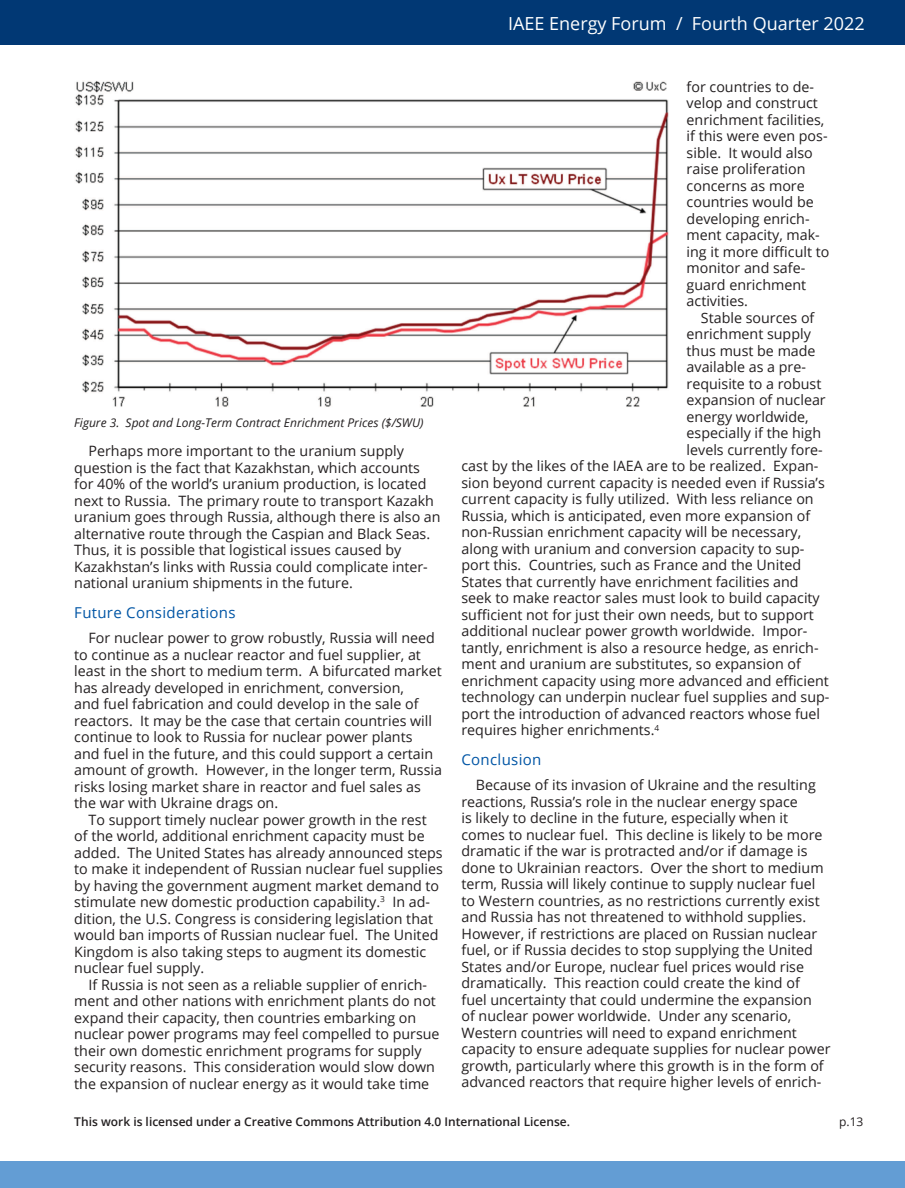
<style>
.page{position:relative;width:905px;height:1188px;background:#fff}
.page>*{position:absolute;margin:0;border:0;box-sizing:border-box;transform-origin:0 0}
.t1{font:18px "Open Sans";color:#fff}
.Heading_NEW{font:15px "Open Sans";letter-spacing:.02em;color:#0155a5}
.Body_Text_NEW{font:14.25px/16.5px "Open Sans";color:#231f20}
.t2{font:600 12px "Open Sans";color:#231f20}
.Figure_Caption_NEW{font:italic 12px "Open Sans";color:#231f20}
.t3{font:12px "Open Sans";color:#231f20}
</style>
<div class="page">
<div style="left:0;top:0;width:904px;height:45px;background:#013874"></div>
<div style="left:0;top:1161px;width:904px;height:27px;background:#639dd4"></div>
<img style="left:75px;top:81px;width:593px;height:326px">
<p class="Figure_Caption_NEW" style="left:74px;top:415px;width:351px">Figure 3. Spot and Long-Term Contract Enrichment Prices ($/SWU)</p>
<p class="Body_Text_NEW" style="left:74px;top:442px;width:368px;text-indent:14px">Perhaps more important to the uranium supply question is the fact that Kazakhstan, which accounts for 40% of the world’s uranium production, is located next to Russia. The primary route to transport Kazakh uranium goes through Russia, although there is also an alternative route through the Caspian and Black Seas.<br>Thus, it is possible that logistical issues caused by Kazakhstan’s links with Russia could complicate inter&shy;national uranium shipments in the future.</p>
<p class="Heading_NEW" style="left:74px;top:602px;width:163px">Future Considerations</p>
<p class="Body_Text_NEW" style="left:74px;top:629px;width:369px;text-indent:14px">For nuclear power to grow robustly, Russia will need to continue as a nuclear reactor and fuel supplier, at least in the short to medium term. A bifurcated market has already developed in enrichment, conversion,<br>and fuel fabrication and could develop in the sale of reactors. It may be the case that certain countries will continue to look to Russia for nuclear power plants<br>and fuel in the future, and this could support a certain amount of growth. However, in the longer term, Russia risks losing market share in reactor and fuel sales as the war with Ukraine drags on.</p>
<p class="Body_Text_NEW" style="left:74px;top:811px;width:370px;text-indent:14px">To support timely nuclear power growth in the rest of the world, additional enrichment capacity must be added. The United States has already announced steps to make it independent of Russian nuclear fuel supplies by having the government augment market demand to stimulate new domestic production capability.<sup>3</sup> In ad&shy;dition, the U.S. Congress is considering legislation that would ban imports of Russian nuclear fuel. The United Kingdom is also taking steps to augment its domestic nuclear fuel supply.</p>
<p class="Body_Text_NEW" style="left:74px;top:976px;width:367px;text-indent:14px">If Russia is not seen as a reliable supplier of enrich&shy;ment and other nations with enrichment plants do not expand their capacity, then countries embarking on nuclear power programs may feel compelled to pursue their own domestic enrichment programs for supply security reasons. This consideration would slow down the expansion of nuclear energy as it would take time</p>
<p class="t1" style="left:508px;top:11px;width:358px">IAEE Energy Forum / Fourth Quarter 2022</p>
<p class="Body_Text_NEW" style="left:686px;top:78px;width:144px">for countries to de&shy;velop and construct enrichment facilities, if this were even pos&shy;sible. It would also raise proliferation concerns as more countries would be developing enrich&shy;ment capacity, mak&shy;ing it more difficult to monitor and safe&shy;guard enrichment activities.</p>
<p class="Body_Text_NEW" style="left:700px;top:309px;width:115px">Stable sources of</p>
<p class="Body_Text_NEW" style="left:686px;top:326px;width:126px">enrichment supply</p>
<p class="Body_Text_NEW" style="left:686px;top:342px;width:130px">thus must be made</p>
<p class="Body_Text_NEW" style="left:686px;top:359px;width:121px">available as a pre-</p>
<p class="Body_Text_NEW" style="left:686px;top:375px;width:136px">requisite to a robust</p>
<p class="Body_Text_NEW" style="left:686px;top:392px;width:141px">expansion of nuclear</p>
<p class="Body_Text_NEW" style="left:686px;top:408px;width:124px">energy worldwide,</p>
<p class="Body_Text_NEW" style="left:686px;top:425px;width:136px">especially if the high</p>
<p class="Body_Text_NEW" style="left:686px;top:441px;width:138px">levels currently fore-</p>
<p class="Body_Text_NEW" style="left:461px;top:458px;width:358px">cast by the likes of the IAEA are to be realized. Expan-</p>
<p class="Body_Text_NEW" style="left:461px;top:474px;width:365px">sion beyond current capacity is needed even if Russia’s</p>
<p class="Body_Text_NEW" style="left:461px;top:491px;width:354px">current capacity is fully utilized. With less reliance on</p>
<p class="Body_Text_NEW" style="left:461px;top:507px;width:350px">Russia, which is anticipated, even more expansion of</p>
<p class="Body_Text_NEW" style="left:461px;top:524px;width:341px">non-Russian enrichment capacity will be necessary,</p>
<p class="Body_Text_NEW" style="left:461px;top:540px;width:344px">along with uranium and conversion capacity to sup-</p>
<p class="Body_Text_NEW" style="left:461px;top:557px;width:341px">port this. Countries, such as France and the United</p>
<p class="Body_Text_NEW" style="left:461px;top:573px;width:338px">States that currently have enrichment facilities and</p>
<p class="Body_Text_NEW" style="left:461px;top:590px;width:360px">seek to make reactor sales must look to build capacity</p>
<p class="Body_Text_NEW" style="left:461px;top:606px;width:354px">sufficient not for just their own needs, but to support</p>
<p class="Body_Text_NEW" style="left:461px;top:623px;width:347px">additional nuclear power growth worldwide. Impor-</p>
<p class="Body_Text_NEW" style="left:461px;top:639px;width:358px">tantly, enrichment is also a resource hedge, as enrich-</p>
<p class="Body_Text_NEW" style="left:461px;top:656px;width:341px">ment and uranium are substitutes, so expansion of</p>
<p class="Body_Text_NEW" style="left:461px;top:672px;width:369px">enrichment capacity using more advanced and efficient</p>
<p class="Body_Text_NEW" style="left:461px;top:689px;width:369px">technology can underpin nuclear fuel supplies and sup-</p>
<p class="Body_Text_NEW" style="left:461px;top:705px;width:360px">port the introduction of advanced reactors whose fuel</p>
<p class="Body_Text_NEW" style="left:461px;top:722px;width:199px">requires higher enrichments.<sup>4</sup></p>
<p class="Heading_NEW" style="left:461px;top:749px;width:81px">Conclusion</p>
<p class="Body_Text_NEW" style="left:461px;top:777px;width:370px;text-indent:14px">Because of its invasion of Ukraine and the resulting reactions, Russia’s role in the nuclear energy space<br>is likely to decline in the future, especially when it comes to nuclear fuel. This decline is likely to be more dramatic if the war is protracted and/or if damage is done to Ukrainian reactors. Over the short to medium term, Russia will likely continue to supply nuclear fuel to Western countries, as no restrictions currently exist and Russia has not threatened to withhold supplies.<br>However, if restrictions are placed on Russian nuclear fuel, or if Russia decides to stop supplying the United States and/or Europe, nuclear fuel prices would rise dramatically. This reaction could create the kind of<br>fuel uncertainty that could undermine the expansion<br>of nuclear power worldwide. Under any scenario, Western countries will need to expand enrichment capacity to ensure adequate supplies for nuclear power growth, particularly where this growth is in the form of advanced reactors that require higher levels of enrich-</p>
<p class="t2" style="left:74px;top:1114px;width:497px">This work is licensed under a Creative Commons Attribution 4.0 International License.</p>
<p class="t3" style="left:839px;top:1114px;width:26px">p.13</p>
</div>
